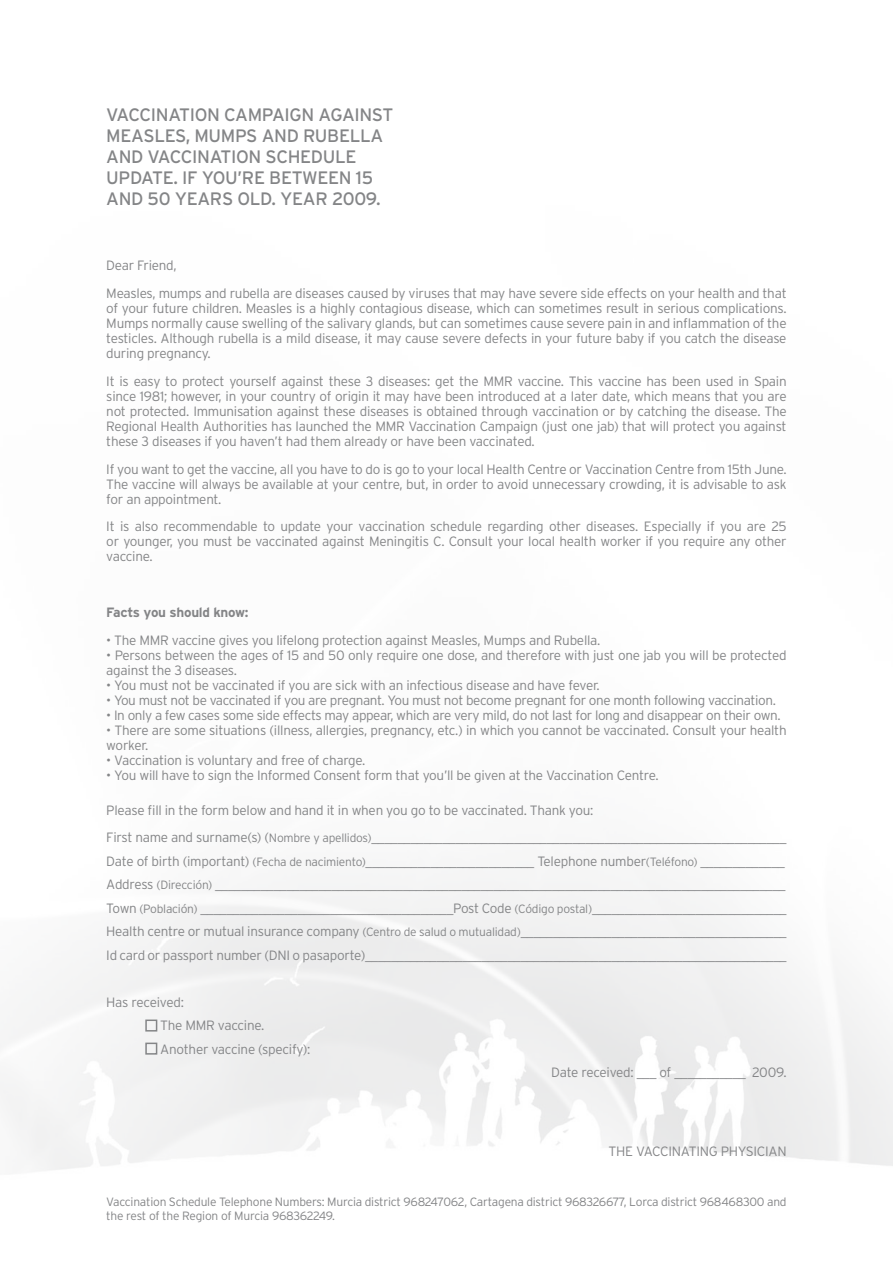
<style>
.page{position:relative;width:893px;height:1263px;background:#fff}
.page>*{position:absolute;margin:0;border:0;box-sizing:border-box;transform-origin:0 0}
.t1{font:18px/21px "Interstate";letter-spacing:-.02em;color:#848587}
.t2{font:300 13.5px/15px "Interstate";letter-spacing:-.02em;color:#848587}
.t3{font:700 13.5px "Interstate";letter-spacing:-.02em;color:#848587}
.t4{font:300 12px/14.4px "Interstate";letter-spacing:-.02em;color:#848587}
.s1{font-size:12px}
</style>
<div class="page">
<div style="left:145px;top:1019px;width:12px;height:12px;border:2px solid #848587"></div>
<div style="left:145px;top:1042px;width:12px;height:12px;border:2px solid #848587"></div>
<h1 class="t1" style="left:106px;top:104px;width:289px">VACCINATION CAMPAIGN AGAINST<br>MEASLES, MUMPS AND RUBELLA<br>AND VACCINATION SCHEDULE<br>UPDATE. IF YOU’RE BETWEEN 15<br>AND 50 YEARS OLD. YEAR 2009.</h1>
<p class="t2" style="left:106px;top:252px;width:682px;line-height:27.8px">Dear Friend,<br>Measles, mumps and rubella are diseases caused by viruses that may have severe side effects on your health and that</p>
<p class="t2" style="left:106px;top:301px;width:682px;text-align:justify">of your future children. Measles is a highly contagious disease, which can sometimes result in serious complications.<br>Mumps normally cause swelling of the salivary glands, but can sometimes cause severe pain in and inflammation of the testicles. Although rubella is a mild disease, it may cause severe defects in your future baby if you catch the disease during pregnancy.</p>
<p class="t2" style="left:106px;top:373px;width:682px;text-align:justify">It is easy to protect yourself against these 3 diseases: get the MMR vaccine. This vaccine has been used in Spain since 1981; however, in your country of origin it may have been introduced at a later date, which means that you are not protected. Immunisation against these diseases is obtained through vaccination or by catching the disease. The Regional Health Authorities has launched the MMR Vaccination Campaign (just one jab) that will protect you against these 3 diseases if you haven’t had them already or have been vaccinated.</p>
<p class="t2" style="left:106px;top:461px;width:682px;text-align:justify">If you want to get the vaccine, all you have to do is go to your local Health Centre or Vaccination Centre from 15th June.<br>The vaccine will always be available at your centre, but, in order to avoid unnecessary crowding, it is advisable to ask for an appointment.</p>
<p class="t2" style="left:106px;top:519px;width:682px;text-align:justify">It is also recommendable to update your vaccination schedule regarding other diseases. Especially if you are 25 or younger, you must be vaccinated against Meningitis C. Consult your local health worker if you require any other vaccine.</p>
<p class="t3" style="left:106px;top:604px;width:144px">Facts you should know:</p>
<p class="t2" style="left:106px;top:632px;width:496px">• The MMR vaccine gives you lifelong protection against Measles, Mumps and Rubella.</p>
<p class="t2" style="left:106px;top:647px;width:682px">• Persons between the ages of 15 and 50 only require one dose, and therefore with just one jab you will be protected against the 3 diseases.</p>
<p class="t2" style="left:106px;top:677px;width:495px">• You must not be vaccinated if you are sick with an infectious disease and have fever.</p>
<p class="t2" style="left:106px;top:692px;width:671px">• You must not be vaccinated if you are pregnant. You must not become pregnant for one month following vaccination.</p>
<p class="t2" style="left:106px;top:707px;width:676px">• In only a few cases some side effects may appear, which are very mild, do not last for long and disappear on their own.</p>
<p class="t2" style="left:106px;top:722px;width:682px">• There are some situations (illness, allergies, pregnancy, etc.) in which you cannot be vaccinated. Consult your health worker.</p>
<p class="t2" style="left:106px;top:752px;width:261px">• Vaccination is voluntary and free of charge.</p>
<p class="t2" style="left:106px;top:767px;width:554px">• You will have to sign the Informed Consent form that you’ll be given at the Vaccination Centre.</p>
<p class="t2" style="left:106px;top:796px;width:682px;line-height:27.8px">Please fill in the form below and hand it in when you go to be vaccinated. Thank you:<br>First name and surname(s) (<span class="s1">Nombre y apellidos)</span>________________________________________________________________</p>
<p class="t2" style="left:106px;top:849px;width:682px;line-height:23.5px">Date of birth (important) <span class="s1">(Fecha de nacimiento)</span>__________________________ Telephone number<span class="s1">(Teléfono)</span> _____________ Address <span class="s1">(Dirección)</span> ________________________________________________________________________________________ Town <span class="s1">(Población)</span> _______________________________________Post Code <span class="s1">(Código postal)</span>______________________________ Health centre or mutual insurance company <span class="s1">(Centro de salud o mutualidad)</span>_________________________________________ Id card or passport number (DNI o pasaporte)_________________________________________________________________</p>
<p class="t2" style="left:160px;top:990px;width:152px;line-height:23.5px;text-indent:-54px">Has received:<br>The MMR vaccine.<br>Another vaccine (specify):</p>
<p class="t2" style="left:551px;top:1065px;width:237px">Date received: ___ of ___________ 2009.</p>
<p class="t2" style="left:608px;top:1144px;width:180px">THE VACCINATING PHYSICIAN</p>
<p class="t4" style="left:106px;top:1194px;width:682px">Vaccination Schedule Telephone Numbers: Murcia district 968247062, Cartagena district 968326677, Lorca district 968468300 and the rest of the Region of Murcia 968362249.</p>
</div>
